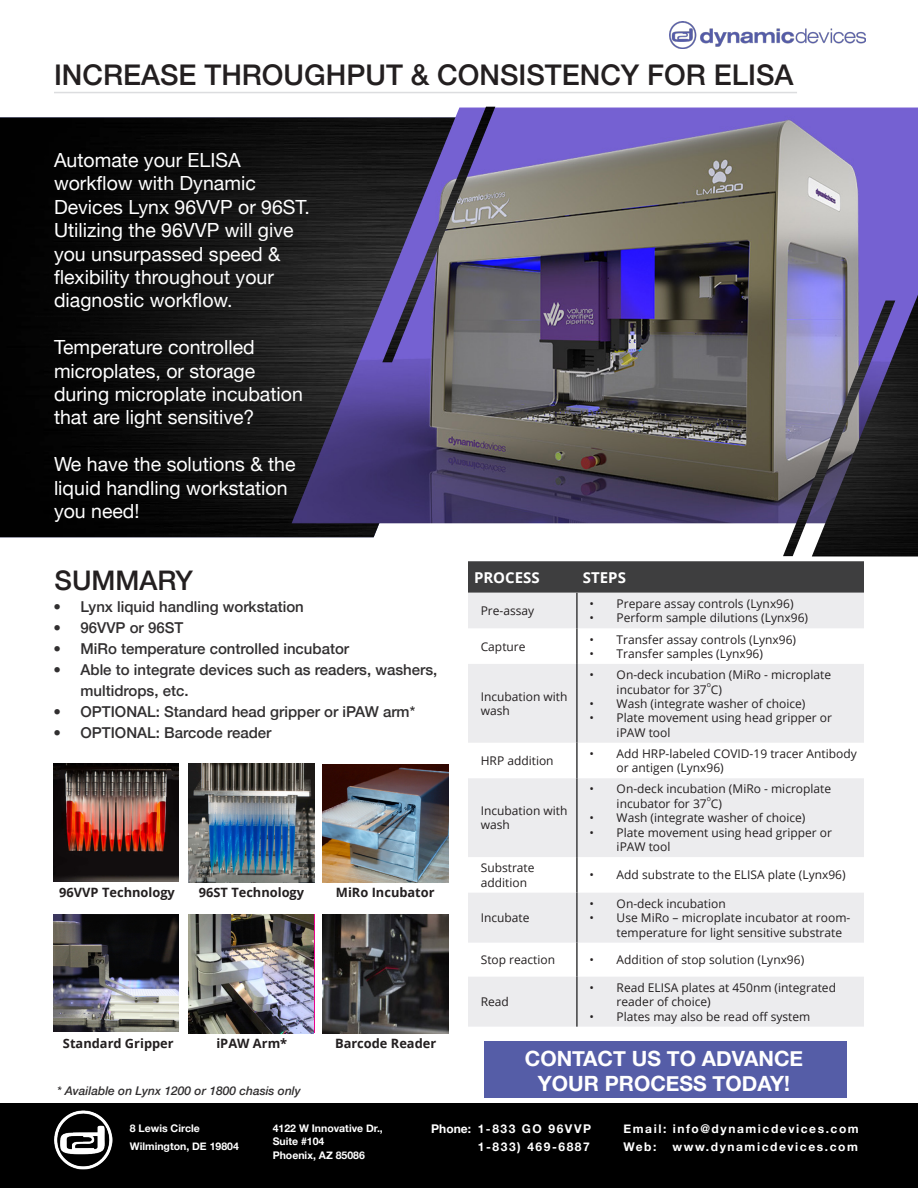
<style>
.page{position:relative;width:918px;height:1188px;background:#fff}
.page>*{position:absolute;margin:0;border:0;box-sizing:border-box;transform-origin:0 0}
.t1{font:500 28.5px "Helvetica Neue";color:#231f20}
.t2{font:500 27px "Helvetica Neue";color:#231f20}
.t3{font:700 21px "Helvetica Neue";color:#fff}
.t4{font:19.5px/23.4px "Helvetica Neue";color:#fff}
.t5{font:500 15px/21px "Helvetica Neue";color:#312f30}
.t6{font:700 15px "Open Sans";color:#fff}
.t7{font:700 12.9px "Open Sans";color:#231f20}
.t8{font:12px/14.4px "Open Sans";color:#231f20}
.t9{font:700 12px "Helvetica Neue";letter-spacing:.13em;color:#fff}
.t10{font:italic 500 12px "Helvetica Neue";color:#312f30}
.t11{font:700 10.5px "Helvetica Neue";color:#fff}
.t12{font:7.05px "Open Sans";color:#231f20}
</style>
<div class="page">
<img style="left:0;top:117px;width:543px;height:420px">
<img style="left:292px;top:108px;width:626px;height:415px">
<img style="left:812px;top:295px;width:106px;height:261px">
<img style="left:382px;top:107px;width:113px;height:255px">
<img style="left:783px;top:301px;width:112px;height:255px">
<div style="left:0;top:1104px;width:918px;height:84px;background:#000"></div>
<img style="left:54px;top:1110px;width:59px;height:60px">
<img style="left:669px;top:21px;width:197px;height:28px">
<hr style="left:54px;top:92px;width:743px;height:1px;background:#dcdddf">
<img style="left:54px;top:764px;width:124px;height:117px">
<img style="left:188px;top:764px;width:126px;height:118px">
<img style="left:322px;top:764px;width:126px;height:119px">
<img style="left:54px;top:914px;width:125px;height:117px">
<img style="left:189px;top:914px;width:125px;height:119px">
<img style="left:323px;top:915px;width:126px;height:118px">
<div style="left:468px;top:561px;width:396px;height:32px;background:#3e3e3f"></div>
<svg style="left:468px;top:593px;width:396px;height:434px;fill:#ececee"></svg>
<hr style="left:576px;top:593px;width:2px;height:35px;background:#3e3e3f">
<hr style="left:576px;top:628px;width:2px;height:36px;background:#3e3e3f">
<hr style="left:576px;top:664px;width:2px;height:79px;background:#3e3e3f">
<hr style="left:576px;top:743px;width:2px;height:35px;background:#3e3e3f">
<hr style="left:576px;top:778px;width:2px;height:79px;background:#3e3e3f">
<hr style="left:576px;top:857px;width:2px;height:36px;background:#3e3e3f">
<hr style="left:576px;top:893px;width:2px;height:50px;background:#3e3e3f">
<hr style="left:576px;top:943px;width:2px;height:34px;background:#3e3e3f">
<hr style="left:576px;top:977px;width:2px;height:50px;background:#3e3e3f">
<div style="left:485px;top:1041px;width:362px;height:56px;background:#555da7"></div>
<p class="t1" style="left:54px;top:52px;width:741px">INCREASE THROUGHPUT &amp; CONSISTENCY FOR ELISA</p>
<p class="t4" style="left:54px;top:150px;width:258px">Automate your ELISA workflow with Dynamic<br>Devices Lynx 96VVP or 96ST.<br>Utilizing the 96VVP will give you unsurpassed speed &amp; flexibility throughout your diagnostic workflow.</p>
<p class="t4" style="left:54px;top:337px;width:250px">Temperature controlled microplates, or storage during microplate incubation that are light sensitive?</p>
<p class="t4" style="left:54px;top:454px;width:243px">We have the solutions &amp; the liquid handling workstation you need!</p>
<p class="t2" style="left:55px;top:559px;width:140px">SUMMARY</p>
<p class="t5" style="left:54px;top:595px;width:252px">• Lynx liquid handling workstation</p>
<p class="t5" style="left:54px;top:616px;width:131px">• 96VVP or 96ST</p>
<p class="t5" style="left:54px;top:637px;width:297px">• MiRo temperature controlled incubator</p>
<p class="t5" style="left:81px;top:658px;width:358px;text-indent:-27px">• Able to integrate devices such as readers, washers, multidrops, etc.</p>
<p class="t5" style="left:54px;top:700px;width:363px">• OPTIONAL: Standard head gripper or iPAW arm*</p>
<p class="t5" style="left:54px;top:721px;width:219px">• OPTIONAL: Barcode reader</p>
<p class="t7" style="left:59px;top:884px;width:117px">96VVP Technology</p>
<p class="t7" style="left:199px;top:884px;width:107px">96ST Technology</p>
<p class="t7" style="left:336px;top:884px;width:100px">MiRo Incubator</p>
<p class="t7" style="left:63px;top:1034px;width:112px">Standard Gripper</p>
<p class="t7" style="left:216px;top:1034px;width:72px">iPAW Arm*</p>
<p class="t7" style="left:335px;top:1034px;width:103px">Barcode Reader</p>
<p class="t10" style="left:57px;top:1080px;width:245px">* Available on Lynx 1200 or 1800 chasis only</p>
<p class="t6" style="left:474px;top:567px;width:67px">PROCESS</p>
<p class="t6" style="left:583px;top:567px;width:45px">STEPS</p>
<p class="t8" style="left:481px;top:603px;width:55px">Pre-assay</p>
<p class="t8" style="left:590px;top:596px;width:205px">• Prepare assay controls (Lynx96)</p>
<p class="t8" style="left:590px;top:610px;width:220px">• Perform sample dilutions (Lynx96)</p>
<p class="t8" style="left:481px;top:639px;width:46px">Capture</p>
<p class="t8" style="left:481px;top:689px;width:88px">Incubation with wash</p>
<p class="t8" style="left:590px;top:632px;width:208px">• Transfer assay controls (Lynx96)</p>
<p class="t8" style="left:590px;top:646px;width:175px">• Transfer samples (Lynx96)</p>
<p class="t8" style="left:617px;top:667px;width:216px;text-indent:-27px">• On-deck incubation (MiRo - microplate incubator for 37 C)</p>
<p class="t12" style="left:707px;top:679px;width:6px">o</p>
<p class="t8" style="left:590px;top:696px;width:217px">• Wash (integrate washer of choice)</p>
<p class="t8" style="left:617px;top:710px;width:217px;text-indent:-27px">• Plate movement using head gripper or iPAW tool</p>
<p class="t8" style="left:481px;top:753px;width:74px">HRP addition</p>
<p class="t8" style="left:617px;top:746px;width:242px;text-indent:-27px">• Add HRP-labeled COVID-19 tracer Antibody or antigen (Lynx96)</p>
<p class="t8" style="left:481px;top:803px;width:88px">Incubation with wash</p>
<p class="t8" style="left:617px;top:782px;width:216px;text-indent:-27px">• On-deck incubation (MiRo - microplate incubator for 37 C)</p>
<p class="t12" style="left:707px;top:793px;width:6px">o</p>
<p class="t8" style="left:590px;top:810px;width:217px">• Wash (integrate washer of choice)</p>
<p class="t8" style="left:617px;top:825px;width:217px;text-indent:-27px">• Plate movement using head gripper or iPAW tool</p>
<p class="t8" style="left:481px;top:860px;width:55px">Substrate addition</p>
<p class="t8" style="left:590px;top:868px;width:258px">• Add substrate to the ELISA plate (Lynx96)</p>
<p class="t8" style="left:481px;top:910px;width:50px">Incubate</p>
<p class="t8" style="left:590px;top:896px;width:138px">• On-deck incubation</p>
<p class="t8" style="left:617px;top:910px;width:235px;text-indent:-27px">• Use MiRo – microplate incubator at room&shy;temperature for light sensitive substrate</p>
<p class="t8" style="left:481px;top:952px;width:76px">Stop reaction</p>
<p class="t8" style="left:590px;top:952px;width:216px">• Addition of stop solution (Lynx96)</p>
<p class="t8" style="left:481px;top:994px;width:30px">Read</p>
<p class="t8" style="left:617px;top:980px;width:221px;text-indent:-27px">• Read ELISA plates at 450nm (integrated reader of choice)</p>
<p class="t8" style="left:590px;top:1009px;width:222px">• Plates may also be read off system</p>
<p class="t3" style="left:525px;top:1042px;width:280px">CONTACT US TO ADVANCE</p>
<p class="t3" style="left:538px;top:1067px;width:254px">YOUR PROCESS TODAY!</p>
<p class="t11" style="left:130px;top:1120px;width:71px">8 Lewis Circle</p>
<p class="t11" style="left:130px;top:1138px;width:111px">Wilmington, DE 19804</p>
<p class="t11" style="left:273px;top:1120px;width:112px">4122 W Innovative Dr.,</p>
<p class="t11" style="left:273px;top:1133px;width:53px">Suite #104</p>
<p class="t11" style="left:273px;top:1147px;width:94px">Phoenix, AZ 85086</p>
<p class="t9" style="left:431px;top:1120px;width:161px">Phone: 1-833 GO 96VVP</p>
<p class="t9" style="left:478px;top:1138px;width:113px">1-833) 469-6887</p>
<p class="t9" style="left:623px;top:1120px;width:237px">Email: info@dynamicdevices.com</p>
<p class="t9" style="left:623px;top:1138px;width:34px">Web:</p>
<p class="t9" style="left:673px;top:1138px;width:187px">www.dynamicdevices.com</p>
</div>
